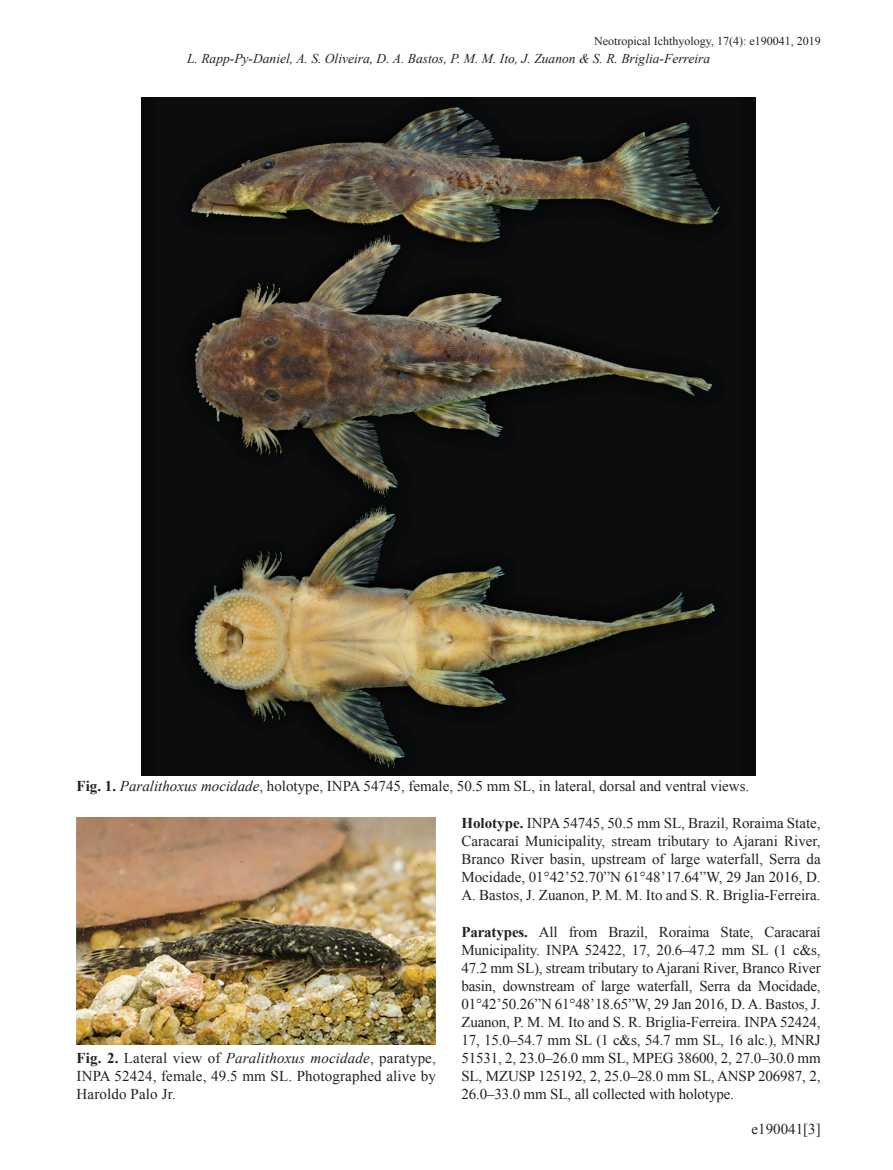
<style>
.page{position:relative;width:893px;height:1170px;background:#fff}
.page>*{position:absolute;margin:0;border:0;box-sizing:border-box;transform-origin:0 0}
.t1{font:15px/18px "Times New Roman";color:#231f20;text-align:justify}
.t2{font:italic 13.5px "Times New Roman";color:#231f20}
.t3{font:12px "Times New Roman";color:#231f20}
.s1{font-weight:700}
.s2{font-style:italic}
</style>
<div class="page">
<img style="left:142px;top:98px;width:613px;height:677px">
<img style="left:77px;top:817px;width:359px;height:227px">
<p class="t3" style="left:594px;top:33px;width:228px">Neotropical Ichthyology, 17(4): e190041, 2019</p>
<p class="t2" style="left:187px;top:49px;width:524px">L. Rapp-Py-Daniel, A. S. Oliveira, D. A. Bastos, P. M. M. Ito, J. Zuanon &amp; S. R. Briglia-Ferreira</p>
<p class="t1" style="left:77px;top:776px;width:674px"><span class="s1">Fig. 1.</span> <span class="s2">Paralithoxus mocidade</span>, holotype, INPA 54745, female, 50.5 mm SL, in lateral, dorsal and ventral views.</p>
<p class="t1" style="left:77px;top:1048px;width:361px"><span class="s1">Fig. 2.</span> Lateral view of <span class="s2">Paralithoxus mocidade</span>, paratype, INPA 52424, female, 49.5 mm SL. Photographed alive by Haroldo Palo Jr.</p>
<p class="t1" style="left:461px;top:814px;width:361px"><span class="s1">Holotype.</span> INPA 54745, 50.5 mm SL, Brazil, Roraima State, Caracaraí Municipality, stream tributary to Ajarani River, Branco River basin, upstream of large waterfall, Serra da Mocidade, 01°42’52.70”N 61°48’17.64”W, 29 Jan 2016, D.<br>A. Bastos, J. Zuanon, P. M. M. Ito and S. R. Briglia-Ferreira.</p>
<p class="t1" style="left:461px;top:922px;width:361px"><span class="s1">Paratypes.</span> All from Brazil, Roraima State, Caracaraí Municipality. INPA 52422, 17, 20.6–47.2 mm SL (1 c&amp;s, 47.2 mm SL), stream tributary to Ajarani River, Branco River basin, downstream of large waterfall, Serra da Mocidade, 01°42’50.26”N 61°48’18.65”W, 29 Jan 2016, D. A. Bastos, J.<br>Zuanon, P. M. M. Ito and S. R. Briglia-Ferreira. INPA 52424, 17, 15.0–54.7 mm SL (1 c&amp;s, 54.7 mm SL, 16 alc.), MNRJ 51531, 2, 23.0–26.0 mm SL, MPEG 38600, 2, 27.0–30.0 mm SL, MZUSP 125192, 2, 25.0–28.0 mm SL, ANSP 206987, 2, 26.0–33.0 mm SL, all collected with holotype.</p>
<p class="t1" style="left:751px;top:1119px;width:71px">e190041[3]</p>
</div>
